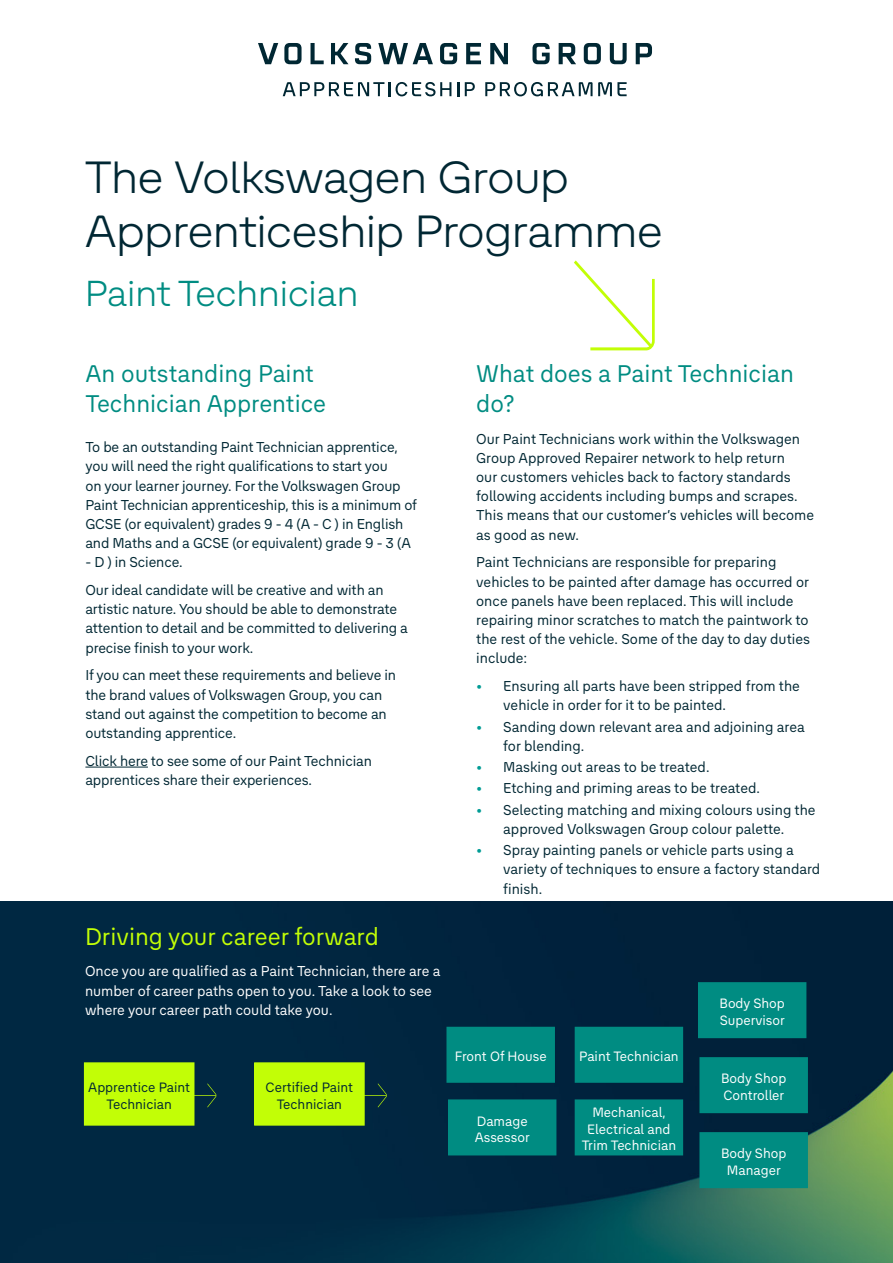
<style>
.page{position:relative;width:893px;height:1263px;background:#fff}
.page>*{position:absolute;margin:0;border:0;box-sizing:border-box;transform-origin:0 0}
._02a_Headline_30Pt_Vivid_Green_de-DE{font:300 45px/54px "The Group HEAD Pro";letter-spacing:-.01em;color:#002733}
._03a_Headline_24Pt_Flyer_Inside_Vivid_Gre{font:300 36px "The Group HEAD Pro";color:#008c82}
.t1{font:24px/30px "The Group TEXT Pro";color:#008c82}
.t2{font:24px "The Group TEXT Pro";color:#c2fe06}
.Copy_8_5_11_5{font:14.25px/19.2px "The Group TEXT Pro";letter-spacing:-.01em;color:#002733}
.Copy_8_5_11_5-2{font:14.25px/19.2px "The Group TEXT Pro";color:#fff}
.t3{font:13.5px/16.5px "The Group TEXT Pro";color:#fff}
.Paragraph_Style_1{font:13.5px/16.5px "The Group TEXT Pro";color:#002733;text-align:center}
.s1{color:#009c95}
</style>
<div class="page">
<img style="left:0;top:901px;width:893px;height:362px">
<hr style="left:85px;top:767px;width:63px;height:1px;background:#002733">
<div style="left:447px;top:1027px;width:107px;height:55px;background:#008c82"></div>
<div style="left:446px;top:1027px;width:109px;height:56px;border:2px solid #008c82"></div>
<div style="left:575px;top:1100px;width:107px;height:55px;background:#008c82"></div>
<div style="left:575px;top:1099px;width:108px;height:56px;border:2px solid #008c82"></div>
<div style="left:449px;top:1100px;width:107px;height:55px;background:#008c82"></div>
<div style="left:448px;top:1099px;width:108px;height:56px;border:2px solid #008c82"></div>
<div style="left:575px;top:1027px;width:107px;height:55px;background:#008c82"></div>
<div style="left:575px;top:1027px;width:108px;height:56px;border:2px solid #008c82"></div>
<div style="left:700px;top:1133px;width:107px;height:54px;background:#008c82"></div>
<div style="left:699px;top:1132px;width:109px;height:56px;border:2px solid #008c82"></div>
<div style="left:700px;top:1058px;width:107px;height:54px;background:#008c82"></div>
<div style="left:699px;top:1057px;width:109px;height:56px;border:2px solid #008c82"></div>
<div style="left:699px;top:983px;width:107px;height:54px;background:#008c82"></div>
<div style="left:698px;top:982px;width:108px;height:56px;border:2px solid #008c82"></div>
<div style="left:85px;top:1063px;width:109px;height:62px;background:#c2fe06"></div>
<div style="left:84px;top:1062px;width:110px;height:64px;border:2px solid #c2fe06"></div>
<div style="left:255px;top:1063px;width:109px;height:62px;background:#c2fe06"></div>
<div style="left:254px;top:1062px;width:111px;height:64px;border:2px solid #c2fe06"></div>
<svg style="left:258px;top:43px;width:394px;height:21px"></svg>
<svg style="left:283px;top:82px;width:168px;height:14px"></svg>
<svg style="left:457px;top:82px;width:2px;height:14px"></svg>
<svg style="left:465px;top:82px;width:10px;height:14px"></svg>
<svg style="left:485px;top:82px;width:142px;height:14px"></svg>
<svg style="left:364px;top:1083px;width:23px;height:24px"></svg>
<svg style="left:193px;top:1083px;width:24px;height:24px"></svg>
<svg style="left:574px;top:260px;width:81px;height:90px"></svg>
<p class="_02a_Headline_30Pt_Vivid_Green_de-DE" style="left:85px;top:147px;width:579px">The Volkswagen Group<br>Apprenticeship Programme</p>
<p class="_03a_Headline_24Pt_Flyer_Inside_Vivid_Gre" style="left:85px;top:269px;width:275px">Paint Technician</p>
<p class="t1" style="left:85px;top:357px;width:242px">An outstanding Paint<br>Technician Apprentice</p>
<p class="Copy_8_5_11_5" style="left:85px;top:436px;width:333px">To be an outstanding Paint Technician apprentice, you will need the right qualifications to start you<br>on your learner journey. For the Volkswagen Group Paint Technician apprenticeship, this is a minimum of GCSE (or equivalent) grades 9 - 4 (A - C ) in English and Maths and a GCSE (or equivalent) grade 9 - 3 (A</p>
<p class="Copy_8_5_11_5" style="left:85px;top:552px;width:99px">- D ) in Science.</p>
<p class="Copy_8_5_11_5" style="left:85px;top:579px;width:324px">Our ideal candidate will be creative and with an artistic nature. You should be able to demonstrate attention to detail and be committed to delivering a precise finish to your work.</p>
<p class="Copy_8_5_11_5" style="left:85px;top:665px;width:312px">If you can meet these requirements and believe in the brand values of Volkswagen Group, you can stand out against the competition to become an outstanding apprentice.</p>
<p class="Copy_8_5_11_5" style="left:85px;top:750px;width:288px">Click here to see some of our Paint Technician apprentices share their experiences.</p>
<p class="t2" style="left:85px;top:919px;width:295px">Driving your career forward</p>
<p class="Copy_8_5_11_5-2" style="left:85px;top:961px;width:357px">Once you are qualified as a Paint Technician, there are a number of career paths open to you. Take a look to see where your career path could take you.</p>
<p class="Paragraph_Style_1" style="left:88px;top:1078px;width:103px">Apprentice Paint<br>Technician</p>
<p class="Paragraph_Style_1" style="left:266px;top:1078px;width:89px">Certified Paint<br>Technician</p>
<p class="t1" style="left:476px;top:357px;width:319px">What does a Paint Technician do?</p>
<p class="Copy_8_5_11_5" style="left:476px;top:428px;width:339px">Our Paint Technicians work within the Volkswagen Group Approved Repairer network to help return<br>our customers vehicles back to factory standards following accidents including bumps and scrapes.<br>This means that our customer’s vehicles will become as good as new.</p>
<p class="Copy_8_5_11_5" style="left:476px;top:552px;width:335px">Paint Technicians are responsible for preparing vehicles to be painted after damage has occurred or once panels have been replaced. This will include repairing minor scratches to match the paintwork to the rest of the vehicle. Some of the day to day duties include:</p>
<p class="Copy_8_5_11_5" style="left:503px;top:675px;width:298px;text-indent:-27px"><span class="s1">•</span> Ensuring all parts have been stripped from the vehicle in order for it to be painted.</p>
<p class="Copy_8_5_11_5" style="left:503px;top:716px;width:303px;text-indent:-27px"><span class="s1">•</span> Sanding down relevant area and adjoining area for blending.</p>
<p class="Copy_8_5_11_5" style="left:476px;top:756px;width:235px"><span class="s1">•</span> Masking out areas to be treated.</p>
<p class="Copy_8_5_11_5" style="left:476px;top:778px;width:285px"><span class="s1">•</span> Etching and priming areas to be treated.</p>
<p class="Copy_8_5_11_5" style="left:476px;top:799px;width:341px;text-align:center"><span class="s1">•</span> Selecting matching and mixing colours using the approved Volkswagen Group colour palette.</p>
<p class="Copy_8_5_11_5" style="left:503px;top:840px;width:319px;text-indent:-27px"><span class="s1">•</span> Spray painting panels or vehicle parts using a variety of techniques to ensure a factory standard finish.</p>
<p class="t3" style="left:455px;top:1047px;width:93px">Front Of House</p>
<p class="t3" style="left:475px;top:1112px;width:57px">Damage<br>Assessor</p>
<p class="t3" style="left:579px;top:1047px;width:101px">Paint Technician</p>
<p class="t3" style="left:582px;top:1103px;width:96px;text-align:center">Mechanical,<br>Electrical and<br>Trim Technician</p>
<p class="t3" style="left:719px;top:994px;width:67px">Body Shop<br>Supervisor</p>
<p class="t3" style="left:721px;top:1069px;width:67px">Body Shop<br>Controller</p>
<p class="t3" style="left:721px;top:1144px;width:67px;text-align:center">Body Shop<br>Manager</p>
</div>
